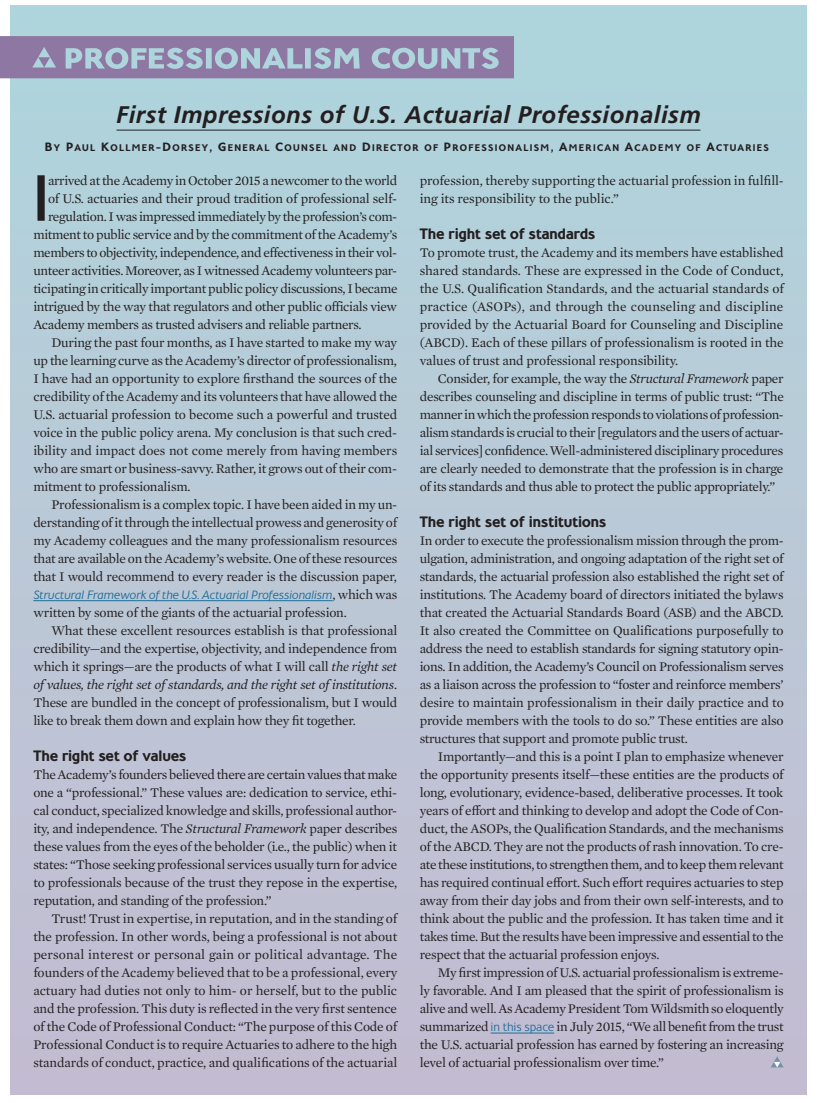
<style>
.page{position:relative;width:817px;height:1103px;background:#fff}
.page>*{position:absolute;margin:0;border:0;box-sizing:border-box;transform-origin:0 0}
.text_1st_graph{font:500 64.95px "Maisee";color:#231f20}
.Kicker{font:italic 700 24px "Frutiger LT Std";letter-spacing:.02em;color:#231f20}
.Sub_1{font:600 15px "Maisee";color:#231f20}
.Text{font:13.5px/18px "Mercury Text G1";letter-spacing:-.015em;color:#231f20;text-align:justify}
.text_ni{font:13.5px/18px "Mercury Text G1";letter-spacing:-.02em;color:#231f20;text-align:justify}
.text_1st_graph-2{font:13.5px "Mercury Text G1";letter-spacing:-.025em;color:#231f20}
.Text-2{font:italic 12px "Maisee";letter-spacing:-.015em;color:#1e6e98}
.Byline_beginning__re{font:9.6px "Maisee Semi Bold SC800";letter-spacing:.125em;color:#231f20}
.s1{font-size:12px}
.s2{font-family:"Mercury Text G1";font-style:normal;font-size:13.5px;color:#231f20}
.s3{font-style:italic}
.s4{font-family:"Maisee";font-size:12px;color:#1e6e98}
</style>
<div class="page">
<div style="left:11px;top:6px;width:794px;height:1088px;background:linear-gradient(to right,#bac8d7,#bac9d7)"></div>
<svg style="left:0;top:36px;width:514px;height:42px;background:#958cb0"></svg>
<hr style="left:116px;top:130px;width:584px;height:1px;background:#231f20">
<hr style="left:33px;top:600px;width:299px;height:1px;background:#1e6e98">
<hr style="left:490px;top:1032px;width:64px;height:1px;background:#1e6e98">
<svg style="left:770px;top:1055px;width:13px;height:12px"></svg>
<p class="Kicker" style="left:116px;top:101px;width:586px">First Impressions of U.S. Actuarial Professionalism</p>
<p class="Byline_beginning__re" style="left:45px;top:142px;width:725px"><span class="s1">B</span>Y <span class="s1">P</span>AUL <span class="s1">K</span>OLLMER<span class="s1">-D</span>ORSEY<span class="s1">, G</span>ENERAL <span class="s1">C</span>OUNSEL AND <span class="s1">D</span>IRECTOR OF <span class="s1">P</span>ROFESSIONALISM<span class="s1">, A</span>MERICAN <span class="s1">A</span>CADEMY OF <span class="s1">A</span>CTUARIES</p>
<p class="text_1st_graph" style="left:33px;top:163px;width:18px">I</p>
<p class="text_1st_graph-2" style="left:48px;top:170px;width:351px">arrived at the Academy in October 2015 a newcomer to the world</p>
<p class="text_1st_graph-2" style="left:48px;top:188px;width:350px">of U.S. actuaries and their proud tradition of professional self-</p>
<p class="text_1st_graph-2" style="left:48px;top:206px;width:350px">regulation. I was impressed immediately by the profession’s com-</p>
<p class="text_1st_graph-2" style="left:33px;top:224px;width:365px">mitment to public service and by the commitment of the Academy’s</p>
<p class="text_1st_graph-2" style="left:33px;top:242px;width:365px">members to objectivity, independence, and effectiveness in their vol-</p>
<p class="text_1st_graph-2" style="left:33px;top:260px;width:365px">unteer activities. Moreover, as I witnessed Academy volunteers par-</p>
<p class="text_1st_graph-2" style="left:33px;top:278px;width:365px">ticipating in critically important public policy discussions, I became</p>
<p class="text_1st_graph-2" style="left:33px;top:296px;width:365px">intrigued by the way that regulators and other public officials view</p>
<p class="text_1st_graph-2" style="left:33px;top:314px;width:330px">Academy members as trusted advisers and reliable partners.</p>
<p class="Text" style="left:33px;top:332px;width:365px;text-indent:18px">During the past four months, as I have started to make my way up the learning curve as the Academy’s director of professionalism, I have had an opportunity to explore firsthand the sources of the credibility of the Academy and its volunteers that have allowed the U.S. actuarial profession to become such a powerful and trusted voice in the public policy arena. My conclusion is that such cred&shy;ibility and impact does not come merely from having members who are smart or business-savvy. Rather, it grows out of their com&shy;mitment to professionalism.</p>
<p class="Text" style="left:33px;top:494px;width:365px;text-indent:18px">Professionalism is a complex topic. I have been aided in my un&shy;derstanding of it through the intellectual prowess and generosity of my Academy colleagues and the many professionalism resources that are available on the Academy’s website. One of these resources that I would recommend to every reader is the discussion paper,</p>
<p class="Text-2" style="left:33px;top:588px;width:365px">Structural Framework of the U.S. Actuarial Professionalism<span class="s2">, which was</span></p>
<p class="Text" style="left:33px;top:602px;width:315px">written by some of the giants of the actuarial profession.</p>
<p class="Text" style="left:33px;top:620px;width:365px;text-indent:18px">What these excellent resources establish is that professional credibility—and the expertise, objectivity, and independence from which it springs—are the products of what I will call <span class="s3">the right set of values, the right set of standards, and the right set of institutions</span>.<br>These are bundled in the concept of professionalism, but I would like to break them down and explain how they fit together.</p>
<p class="Sub_1" style="left:33px;top:747px;width:155px">The right set of values</p>
<p class="text_ni" style="left:33px;top:764px;width:365px">The Academy’s founders believed there are certain values that make one a “professional.” These values are: dedication to service, ethi&shy;cal conduct, specialized knowledge and skills, professional author&shy;ity, and independence. The <span class="s3">Structural Framework</span> paper describes these values from the eyes of the beholder (i.e., the public) when it states: “Those seeking professional services usually turn for advice to professionals because of the trust they repose in the expertise, reputation, and standing of the profession.”</p>
<p class="Text" style="left:33px;top:908px;width:365px;text-indent:18px">Trust! Trust in expertise, in reputation, and in the standing of the profession. In other words, being a professional is not about personal interest or personal gain or political advantage. The founders of the Academy believed that to be a professional, every actuary had duties not only to him- or herself, but to the public and the profession. This duty is reflected in the very first sentence of the Code of Professional Conduct: “The purpose of this Code of Professional Conduct is to require Actuaries to adhere to the high standards of conduct, practice, and qualifications of the actuarial</p>
<p class="Text" style="left:419px;top:170px;width:365px">profession, thereby supporting the actuarial profession in fulfill&shy;ing its responsibility to the public.”</p>
<p class="Sub_1" style="left:419px;top:225px;width:177px">The right set of standards</p>
<p class="text_ni" style="left:419px;top:242px;width:365px">To promote trust, the Academy and its members have established shared standards. These are expressed in the Code of Conduct, the U.S. Qualification Standards, and the actuarial standards of practice (ASOPs), and through the counseling and discipline provided by the Actuarial Board for Counseling and Discipline (ABCD). Each of these pillars of professionalism is rooted in the values of trust and professional responsibility.</p>
<p class="Text" style="left:419px;top:368px;width:366px;text-indent:18px">Consider, for example, the way the <span class="s3">Structural Framework</span> paper describes counseling and discipline in terms of public trust: “The manner in which the profession responds to violations of profession&shy;alism standards is crucial to their [regulators and the users of actuar&shy;ial services] confidence. Well-administered disciplinary procedures are clearly needed to demonstrate that the profession is in charge of its standards and thus able to protect the public appropriately.”</p>
<p class="Sub_1" style="left:419px;top:513px;width:188px">The right set of institutions</p>
<p class="text_ni" style="left:419px;top:530px;width:365px">In order to execute the professionalism mission through the prom&shy;ulgation, administration, and ongoing adaptation of the right set of standards, the actuarial profession also established the right set of institutions. The Academy board of directors initiated the bylaws that created the Actuarial Standards Board (ASB) and the ABCD.<br>It also created the Committee on Qualifications purposefully to address the need to establish standards for signing statutory opin&shy;ions. In addition, the Academy’s Council on Professionalism serves as a liaison across the profession to “foster and reinforce members’ desire to maintain professionalism in their daily practice and to provide members with the tools to do so.” These entities are also structures that support and promote public trust.</p>
<p class="Text" style="left:419px;top:746px;width:365px;text-indent:18px">Importantly—and this is a point I plan to emphasize whenever the opportunity presents itself—these entities are the products of long, evolutionary, evidence-based, deliberative processes. It took years of effort and thinking to develop and adopt the Code of Con&shy;duct, the ASOPs, the Qualification Standards, and the mechanisms of the ABCD. They are not the products of rash innovation. To cre&shy;ate these institutions, to strengthen them, and to keep them relevant has required continual effort. Such effort requires actuaries to step away from their day jobs and from their own self-interests, and to think about the public and the profession. It has taken time and it takes time. But the results have been impressive and essential to the respect that the actuarial profession enjoys.</p>
<p class="Text" style="left:419px;top:962px;width:365px;text-indent:18px">My first impression of U.S. actuarial professionalism is extreme&shy;ly favorable. And I am pleased that the spirit of professionalism is alive and well. As Academy President Tom Wildsmith so eloquently summarized <span class="s4">in this space</span> in July 2015, “We all benefit from the trust the U.S. actuarial profession has earned by fostering an increasing level of actuarial professionalism over time.”</p>
</div>
